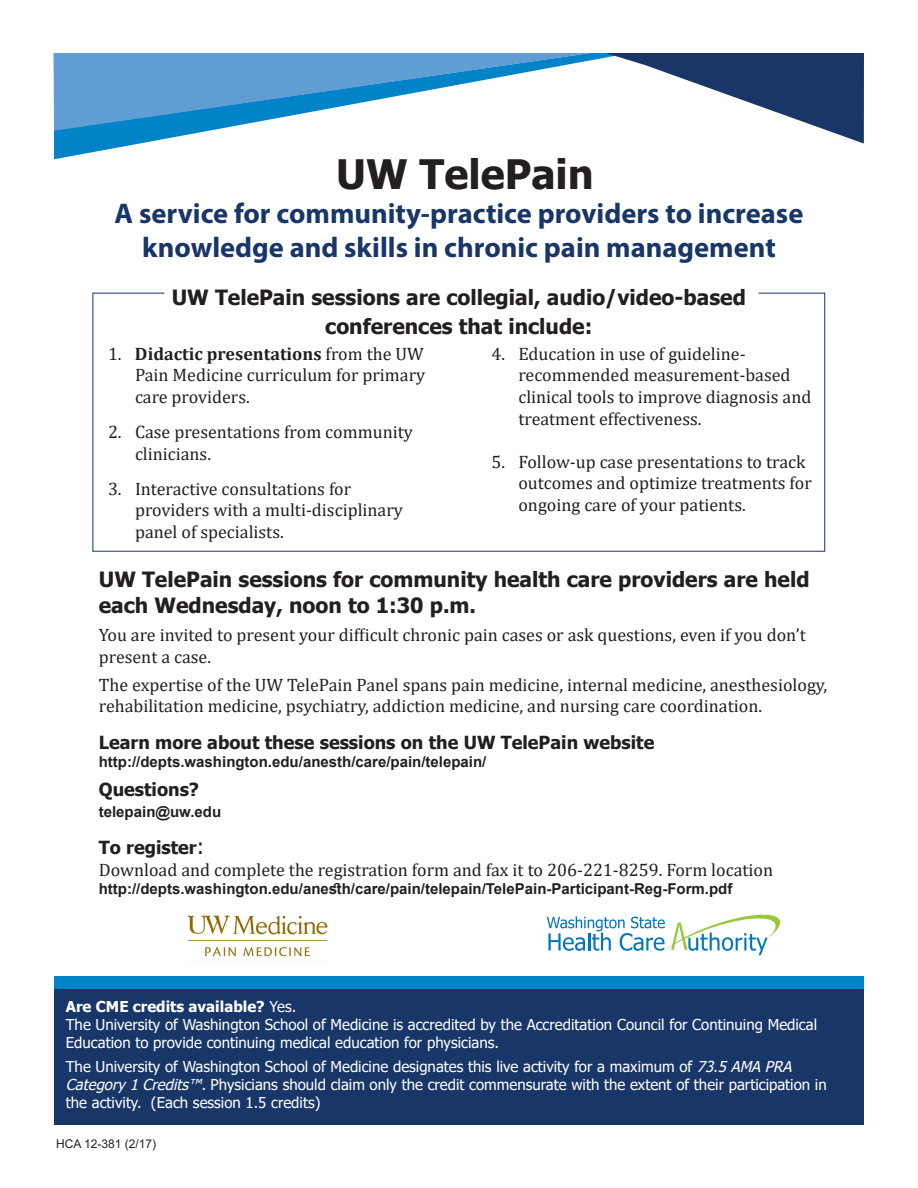
<style>
.page{position:relative;width:918px;height:1188px;background:#fff}
.page>*{position:absolute;margin:0;border:0;box-sizing:border-box;transform-origin:0 0}
.t1{font:700 40.5px "Tahoma";color:#231f20}
.t2{font:700 28.5px "Myriad Pro";color:#183668}
.t3{font:700 21px/28.8px "Tahoma";color:#231f20;text-align:center}
.t4{font:18px/21.6px "Cambria";color:#231f20}
.t5{font:700 18px "Tahoma";color:#231f20}
.t6{font:15px/18px "Tahoma";color:#fff}
.t7{font:700 15px "Arial";color:#231f20}
.t8{font:12px "Arial";color:#231f20}
.s1{font-weight:700}
.s2{font-family:"Tahoma";font-weight:700}
.s3{font-family:"Tahoma";font-size:21px}
.s4{font-style:italic}
</style>
<div class="page">
<svg style="left:547px;top:915px;width:233px;height:40px"></svg>
<svg style="left:54px;top:131px;width:153px;height:28px"></svg>
<svg style="left:53px;top:53px;width:520px;height:78px;fill:#5f9dd4"></svg>
<svg style="left:573px;top:53px;width:291px;height:91px"></svg>
<div style="left:54px;top:987px;width:810px;height:137px;background:#183668"></div>
<div style="left:54px;top:976px;width:810px;height:12px;background:#0083c7"></div>
<svg style="left:92px;top:292px;width:733px;height:260px"></svg>
<img style="left:187px;top:915px;width:141px;height:42px">
<p class="t1" style="left:336px;top:146px;width:259px">UW TelePain</p>
<p class="t2" style="left:115px;top:195px;width:690px">A service for community-practice providers to increase</p>
<p class="t2" style="left:142px;top:229px;width:635px">knowledge and skills in chronic pain management</p>
<p class="t3" style="left:172px;top:284px;width:576px">UW TelePain sessions are collegial, audio/video-based conferences that include:</p>
<p class="t4" style="left:135px;top:343px;width:292px;text-align:justify;text-indent:-27px">1. <span class="s1">Didactic presentations</span> from the UW Pain Medicine curriculum for primary care providers.</p>
<p class="t4" style="left:135px;top:421px;width:279px;text-indent:-27px">2. Case presentations from community clinicians.</p>
<p class="t4" style="left:135px;top:478px;width:269px;text-indent:-27px">3. Interactive consultations for providers with a multi-disciplinary panel of specialists.</p>
<p class="t4" style="left:518px;top:343px;width:294px;text-indent:-27px">4. Education in use of guideline&shy;recommended measurement-based clinical tools to improve diagnosis and treatment effectiveness.</p>
<p class="t4" style="left:518px;top:451px;width:295px;text-indent:-27px">5. Follow-up case presentations to track outcomes and optimize treatments for ongoing care of your patients.</p>
<p class="t3" style="left:99px;top:568px;width:712px;line-height:25.2px;text-align:left">UW TelePain sessions for community health care providers are held each Wednesday, noon to 1:30 p.m.</p>
<p class="t4" style="left:99px;top:624px;width:709px">You are invited to present your difficult chronic pain cases or ask questions, even if you don’t present a case.</p>
<p class="t4" style="left:99px;top:674px;width:730px">The expertise of the UW TelePain Panel spans pain medicine, internal medicine, anesthesiology, rehabilitation medicine, psychiatry, addiction medicine, and nursing care coordination.</p>
<p class="t5" style="left:99px;top:730px;width:557px">Learn more about these sessions on the UW TelePain website</p>
<p class="t7" style="left:99px;top:751px;width:389px">http://depts.washington.edu/anesth/care/pain/telepain/</p>
<p class="t5" style="left:99px;top:776px;width:102px">Questions?</p>
<p class="t7" style="left:99px;top:801px;width:124px">telepain@uw.edu</p>
<p class="t4" style="left:99px;top:837px;width:676px"><span class="s2">To register</span><span class="s3">:<br></span>Download and complete the registration form and fax it to 206-221-8259. Form location</p>
<p class="t7" style="left:99px;top:878px;width:635px">http://depts.washington.edu/anesth/care/pain/telepain/TelePain-Participant-Reg-Form.pdf</p>
<p class="t6" style="left:66px;top:998px;width:753px"><span class="s1">Are CME credits available?</span> Yes.<br>The University of Washington School of Medicine is accredited by the Accreditation Council for Continuing Medical<br>Education to provide continuing medical education for physicians.</p>
<p class="t6" style="left:66px;top:1059px;width:762px">The University of Washington School of Medicine designates this live activity for a maximum of <span class="s4">73.5AMAPRA<br>Category1Credits™.</span>Physicians should claim only the credit commensurate with the extent of their participation in the activity. (Each session 1.5 credits)</p>
<p class="t8" style="left:56px;top:1136px;width:102px">HCA 12-381 (2/17)</p>
</div>
